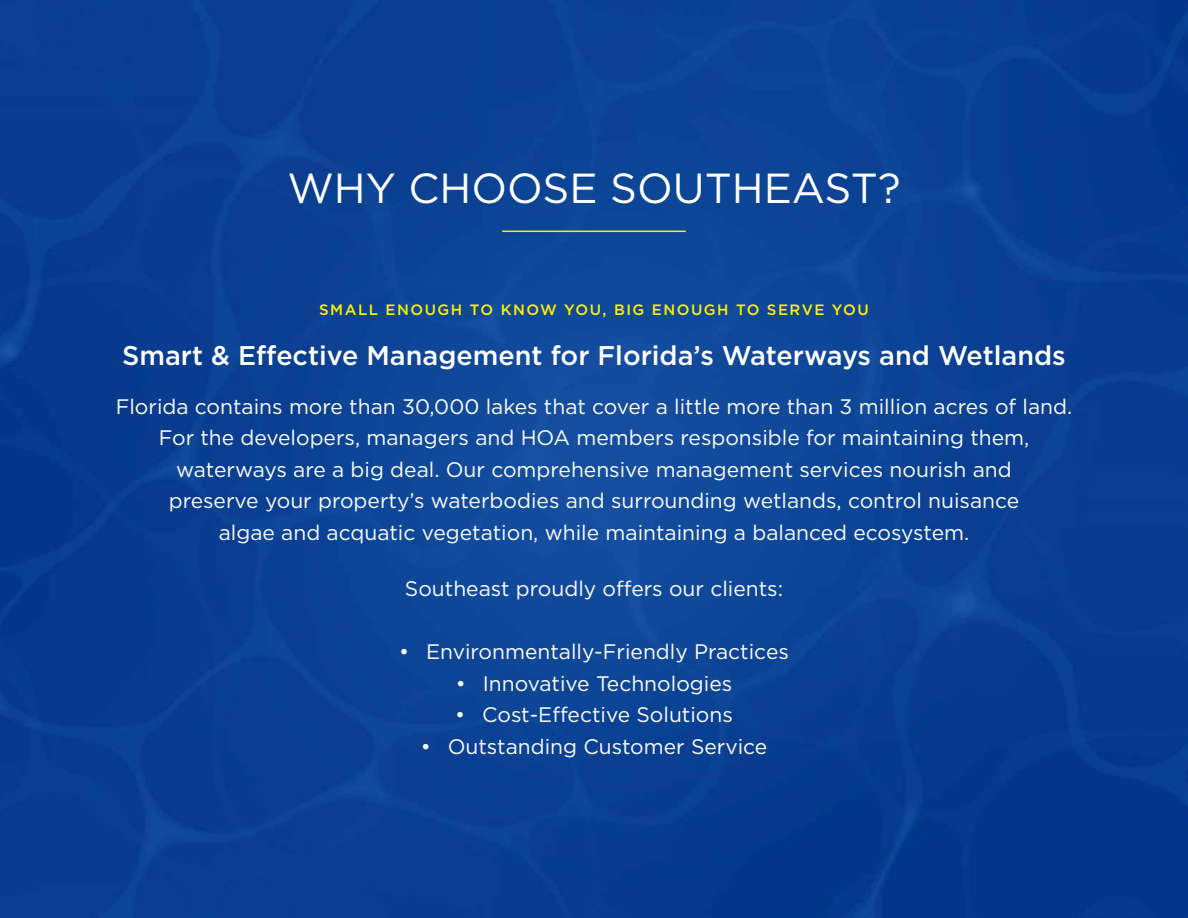
<style>
.page{position:relative;width:1188px;height:918px;background:#fff}
.page>*{position:absolute;margin:0;border:0;box-sizing:border-box;transform-origin:0 0}
.t1{font:42px "Gotham";color:#fff}
.t2{font:500 27px "Gotham";color:#fff}
.t3{font:21px/31.5px "Gotham";color:#fff;text-align:center}
.t4{font:500 15px "Gotham";letter-spacing:.1em;color:#fff200}
</style>
<div class="page">
<img style="left:0;top:0;width:1188px;height:918px">
<hr style="left:502px;top:231px;width:184px;height:1px;background:#fff200">
<h1 class="t1" style="left:287px;top:161px;width:615px">WHY CHOOSE SOUTHEAST?</h1>
<p class="t4" style="left:319px;top:300px;width:551px">SMALL ENOUGH TO KNOW YOU, BIG ENOUGH TO SERVE YOU</p>
<p class="t2" style="left:122px;top:338px;width:945px">Smart &amp; Effective Management for Florida’s Waterways and Wetlands</p>
<p class="t3" style="left:116px;top:390px;width:958px">Florida contains more than 30,000 lakes that cover a little more than 3 million acres of land.<br>For the developers, managers and HOA members responsible for maintaining them, waterways are a big deal. Our comprehensive management services nourish and<br>preserve your property’s waterbodies and surrounding wetlands, control nuisance<br>algae and acquatic vegetation, while maintaining a balanced ecosystem.</p>
<p class="t3" style="left:405px;top:573px;width:380px">Southeast proudly offers our clients:</p>
<p class="t3" style="left:399px;top:636px;width:391px">• Environmentally-Friendly Practices</p>
<p class="t3" style="left:456px;top:667px;width:278px">• Innovative Technologies</p>
<p class="t3" style="left:455px;top:699px;width:279px">• Cost-Effective Solutions</p>
<p class="t3" style="left:421px;top:730px;width:348px">• Outstanding Customer Service</p>
</div>
